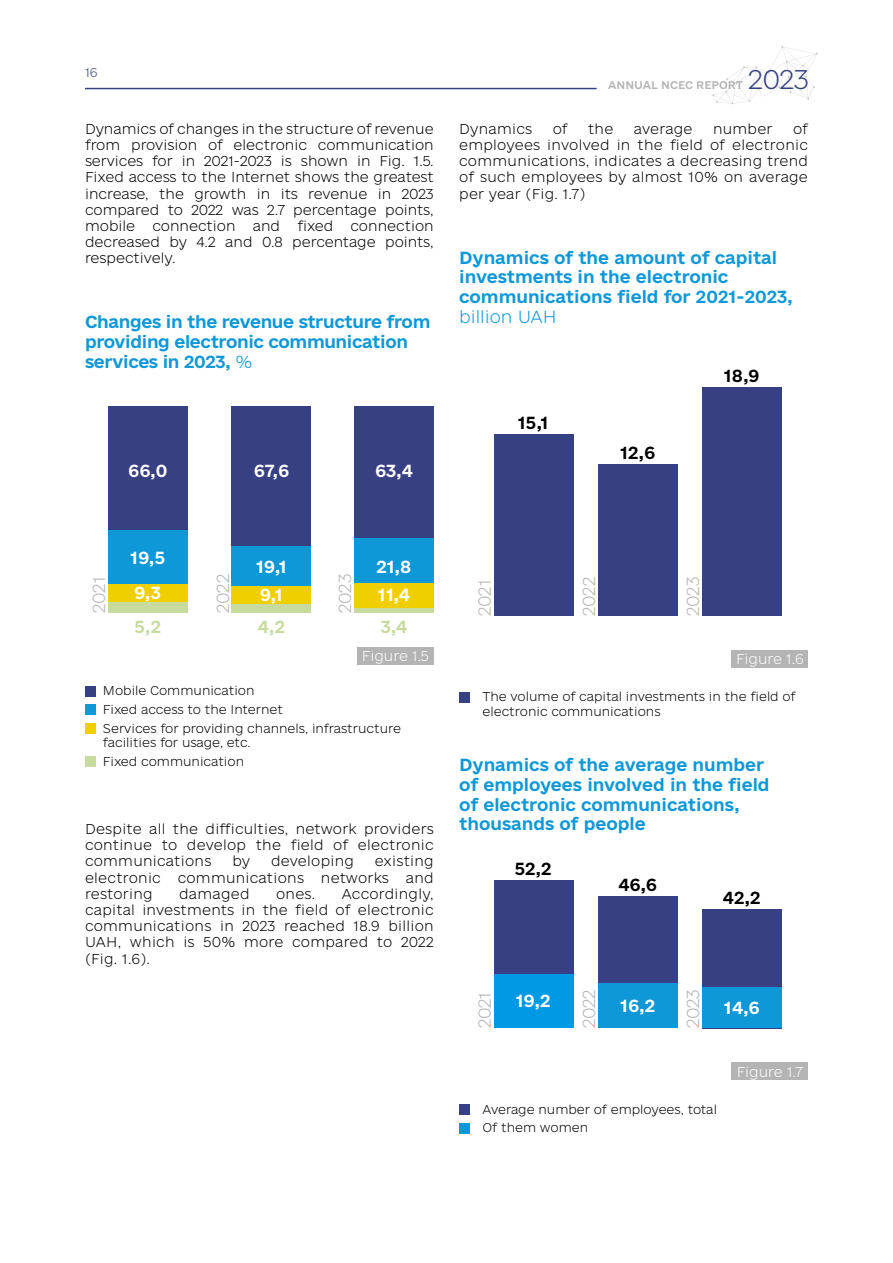
<style>
.page{position:relative;width:893px;height:1263px;background:#fff}
.page>*{position:absolute;margin:0;border:0;box-sizing:border-box;transform-origin:0 0}
.t1{font:25.5px "e Ukraine Thin";color:#364082}
.t2{font:16.5px/19.8px "e Ukraine Bold";color:#0e98d8}
.t3{font:16.5px/19.8px "e Ukraine Bold";letter-spacing:-.02em;color:#0e98d8}
.t4{font:16.5px "e Ukraine Bold";color:#fff}
.t5{font:16.5px "e Ukraine Thin";letter-spacing:-.02em;color:#b4b4b4}
.t6{font:16.5px "e Ukraine Bold";color:#000}
.t7{font:16.5px "e Ukraine Thin";color:#0e98d8}
.t8{font:16.5px "e Ukraine Bold";color:#c7db9f}
.t9{font:13.5px/16.2px "e Ukraine Thin";letter-spacing:.01em;color:#000;text-align:justify}
.t10{font:13.5px "e Ukraine Thin";color:#fff}
.t11{font:12px/18.6px "e Ukraine Thin";color:#000}
.t12{font:12px "e Ukraine Thin";color:#364082}
.t13{font:10.5px "e Ukraine Medium";color:#b4b4b4}
.s1{font-family:"e Ukraine Thin"}
</style>
<div class="page">
<svg style="left:712px;top:46px;width:105px;height:58px"></svg>
<hr style="left:85px;top:88px;width:512px;height:1px;background:#364082">
<div style="left:108px;top:406px;width:79px;height:124px;background:#364082"></div>
<div style="left:108px;top:530px;width:79px;height:54px;background:#0e98d8"></div>
<div style="left:108px;top:584px;width:79px;height:18px;background:#f0cf00"></div>
<div style="left:232px;top:584px;width:79px;height:21px;background:#f0cf00"></div>
<div style="left:108px;top:602px;width:79px;height:11px;background:#c7db9f"></div>
<div style="left:357px;top:647px;width:77px;height:17px;background:#b4b4b4"></div>
<div style="left:85px;top:686px;width:11px;height:10px;background:#364082"></div>
<div style="left:85px;top:704px;width:11px;height:11px;background:#0e98d8"></div>
<div style="left:85px;top:723px;width:11px;height:11px;background:#f0cf00"></div>
<div style="left:85px;top:756px;width:11px;height:11px;background:#c7db9f"></div>
<div style="left:232px;top:406px;width:79px;height:141px;background:#364082"></div>
<div style="left:232px;top:547px;width:79px;height:39px;background:#0e98d8"></div>
<div style="left:232px;top:605px;width:79px;height:8px;background:#c7db9f"></div>
<div style="left:354px;top:607px;width:79px;height:6px;background:#c7db9f"></div>
<div style="left:354px;top:583px;width:79px;height:24px;background:#f0cf00"></div>
<div style="left:354px;top:406px;width:79px;height:132px;background:#364082"></div>
<div style="left:354px;top:538px;width:79px;height:45px;background:#0e98d8"></div>
<div style="left:731px;top:651px;width:77px;height:17px;background:#b4b4b4"></div>
<div style="left:494px;top:434px;width:79px;height:182px;background:#364082"></div>
<div style="left:598px;top:464px;width:79px;height:152px;background:#364082"></div>
<div style="left:702px;top:387px;width:79px;height:229px;background:#364082"></div>
<div style="left:459px;top:692px;width:11px;height:10px;background:#364082"></div>
<div style="left:731px;top:1063px;width:77px;height:17px;background:#b4b4b4"></div>
<div style="left:494px;top:881px;width:79px;height:147px;background:#364082"></div>
<div style="left:598px;top:896px;width:79px;height:132px;background:#364082"></div>
<div style="left:702px;top:909px;width:79px;height:119px;background:#364082"></div>
<div style="left:459px;top:1104px;width:11px;height:11px;background:#364082"></div>
<div style="left:459px;top:1123px;width:11px;height:10px;background:#0e98d8"></div>
<div style="left:494px;top:974px;width:79px;height:54px;background:#009ae4"></div>
<div style="left:598px;top:983px;width:79px;height:45px;background:#0e98d8"></div>
<div style="left:702px;top:988px;width:79px;height:40px;background:#0e98d8"></div>
<p class="t12" style="left:85px;top:65px;width:14px">16</p>
<p class="t9" style="left:85px;top:121px;width:350px">Dynamics of changes in the structure of revenue from provision of electronic communication services for in 2021-2023 is shown in Fig. 1.5.<br>Fixed access to the Internet shows the greatest increase, the growth in its revenue in 2023 compared to 2022 was 2.7 percentage points, mobile</p>
<p class="t9" style="left:152px;top:218px;width:85px">connection</p>
<p class="t9" style="left:253px;top:218px;width:29px">and</p>
<p class="t9" style="left:297px;top:218px;width:37px">fixed</p>
<p class="t9" style="left:85px;top:218px;width:350px;text-indent:265px">connection decreased by 4.2 and 0.8 percentage points, respectively.</p>
<p class="t3" style="left:85px;top:312px;width:347px">Changes in the revenue structure from providing electronic communication services in 2023, <span class="s1">%</span></p>
<p class="t4" style="left:128px;top:461px;width:41px">66,0</p>
<p class="t4" style="left:254px;top:461px;width:37px">67,6</p>
<p class="t4" style="left:375px;top:461px;width:39px">63,4</p>
<p class="t13" style="left:608px;top:79px;width:136px">ANNUAL NCEC REPORT</p>
<h1 class="t1" style="left:748px;top:64px;width:62px">2023</h1>
<p class="t9" style="left:459px;top:121px;width:350px;text-indent:334px">of employees involved in the field of electronic communications, indicates a decreasing trend of such employees by almost 10% on average per year (Fig. 1.7)</p>
<p class="t9" style="left:459px;top:121px;width:75px">Dynamics</p>
<p class="t9" style="left:553px;top:121px;width:16px">of</p>
<p class="t9" style="left:588px;top:121px;width:27px">the</p>
<p class="t9" style="left:634px;top:121px;width:60px">average</p>
<p class="t9" style="left:713px;top:121px;width:61px">number</p>
<p class="t2" style="left:459px;top:248px;width:335px">Dynamics of the amount of capital investments in the electronic communications field for 2021-2023,</p>
<p class="t7" style="left:459px;top:307px;width:99px">billion UAH</p>
<p class="t6" style="left:518px;top:412px;width:32px">15,1</p>
<p class="t6" style="left:620px;top:443px;width:37px">12,6</p>
<p class="t6" style="left:724px;top:366px;width:37px">18,9</p>
<p class="t4" style="left:130px;top:547px;width:36px">19,5</p>
<p class="t5" style="left:89px;top:613px;width:38px;rotate:-90deg">2021</p>
<p class="t4" style="left:134px;top:583px;width:28px">9,3</p>
<p class="t8" style="left:134px;top:616px;width:28px">5,2</p>
<p class="t4" style="left:256px;top:557px;width:32px">19,1</p>
<p class="t5" style="left:213px;top:613px;width:40px;rotate:-90deg">2022</p>
<p class="t5" style="left:335px;top:613px;width:41px;rotate:-90deg">2023</p>
<p class="t4" style="left:260px;top:585px;width:24px">9,1</p>
<p class="t4" style="left:377px;top:557px;width:36px">21,8</p>
<p class="t4" style="left:378px;top:585px;width:34px">11,4</p>
<p class="t8" style="left:258px;top:616px;width:29px">4,2</p>
<p class="t8" style="left:381px;top:616px;width:28px">3,4</p>
<p class="t10" style="left:362px;top:648px;width:69px">Figure 1.5</p>
<p class="t11" style="left:103px;top:682px;width:300px">Mobile Communication<br>Fixed access to the Internet<br>Services for providing channels, infrastructure</p>
<p class="t11" style="left:103px;top:734px;width:149px">facilities for usage, etc.<br>Fixed communication</p>
<p class="t9" style="left:85px;top:821px;width:350px">Despite all the difficulties, network providers continue to develop the field of electronic communications</p>
<p class="t9" style="left:232px;top:854px;width:19px">by</p>
<p class="t9" style="left:271px;top:854px;width:85px">developing</p>
<p class="t9" style="left:85px;top:854px;width:350px;text-indent:290px">existing electronic communications networks and restoring</p>
<p class="t9" style="left:85px;top:886px;width:350px;text-indent:257px">Accordingly, capital investments in the field of electronic communications in 2023 reached 18.9 billion UAH, which is 50% more compared to 2022 (Fig. 1.6).</p>
<p class="t9" style="left:179px;top:886px;width:72px">damaged</p>
<p class="t9" style="left:276px;top:886px;width:41px">ones.</p>
<p class="t5" style="left:475px;top:616px;width:38px;rotate:-90deg">2021</p>
<p class="t5" style="left:579px;top:616px;width:40px;rotate:-90deg">2022</p>
<p class="t5" style="left:683px;top:616px;width:41px;rotate:-90deg">2023</p>
<p class="t10" style="left:736px;top:651px;width:69px">Figure 1.6</p>
<p class="t11" style="left:482px;top:690px;width:315px;line-height:14.4px">The volume of capital investments in the field of electronic communications</p>
<p class="t2" style="left:459px;top:755px;width:312px">Dynamics of the average number of employees involved in the field of electronic communications, thousands of people</p>
<p class="t6" style="left:515px;top:859px;width:38px">52,2</p>
<p class="t6" style="left:618px;top:875px;width:40px">46,6</p>
<p class="t6" style="left:723px;top:887px;width:39px">42,2</p>
<p class="t5" style="left:475px;top:1028px;width:38px;rotate:-90deg">2021</p>
<p class="t5" style="left:683px;top:1028px;width:41px;rotate:-90deg">2023</p>
<p class="t5" style="left:579px;top:1028px;width:40px;rotate:-90deg">2022</p>
<p class="t4" style="left:516px;top:991px;width:36px">19,2</p>
<p class="t4" style="left:620px;top:996px;width:37px">16,2</p>
<p class="t4" style="left:724px;top:998px;width:37px">14,6</p>
<p class="t10" style="left:737px;top:1063px;width:67px">Figure 1.7</p>
<p class="t11" style="left:482px;top:1100px;width:236px">Average number of employees, total<br>Of them women</p>
</div>
